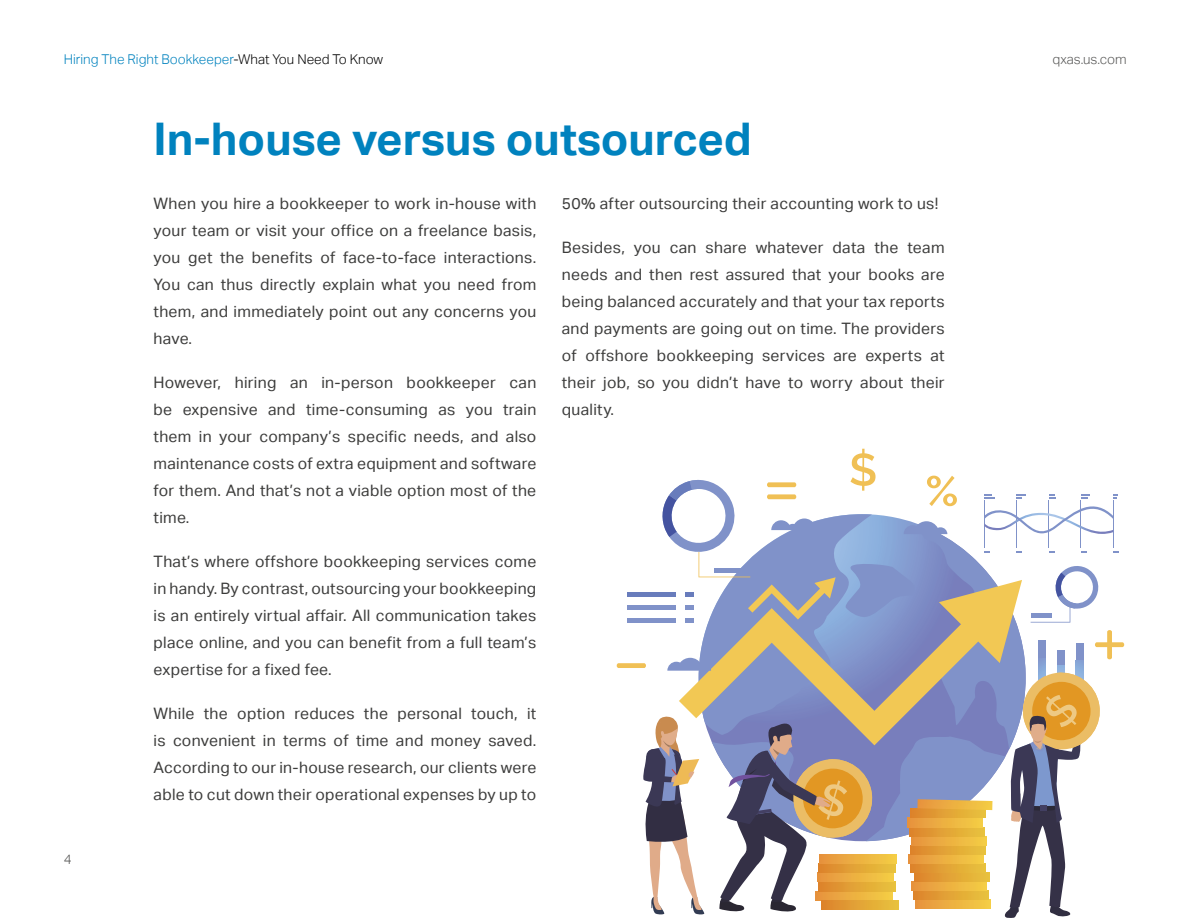
<style>
.page{position:relative;width:1188px;height:918px;background:#fff}
.page>*{position:absolute;margin:0;border:0;box-sizing:border-box;transform-origin:0 0}
.t1{font:700 45px "Aktiv Grotesk";color:#0082be}
.t2{font:15.75px/27px "Aktiv Grotesk";letter-spacing:.02em;color:#3c3c3b;text-align:justify}
.t3{font:300 13.5px "Aktiv Grotesk";color:#0082be}
.t4{font:300 13.5px "Aktiv Grotesk";color:#575756}
.s1{color:#000}
</style>
<div class="page">
<div style="left:628px;top:592px;width:48px;height:5px;background:#687cbc"></div>
<div style="left:628px;top:605px;width:48px;height:5px;background:#8092c9"></div>
<div style="left:628px;top:618px;width:48px;height:5px;background:#8092c9"></div>
<div style="left:1095px;top:642px;width:29px;height:5px;background:#f0c055;border-radius:2px"></div>
<div style="left:617px;top:663px;width:29px;height:5px;background:#f0c055;border-radius:2px"></div>
<svg style="left:642px;top:449px;width:477px;height:469px"></svg>
<p class="t3" style="left:64px;top:51px;width:321px">Hiring The Right Bookkeeper<span class="s1">-What You Need To Know</span></p>
<p class="t4" style="left:1052px;top:51px;width:76px">qxas.us.com</p>
<h1 class="t1" style="left:154px;top:114px;width:600px">In-house versus outsourced</h1>
<p class="t4" style="left:64px;top:851px;width:9px">4</p>
<p class="t2" style="left:154px;top:190px;width:384px">When you hire a bookkeeper to work in-house with your team or visit your office on a freelance basis, you get the benefits of face-to-face interactions.<br>You can thus directly explain what you need from them, and immediately point out any concerns you have.</p>
<p class="t2" style="left:154px;top:369px;width:384px">However, hiring an in-person bookkeeper can be expensive and time-consuming as you train them in your company’s specific needs, and also maintenance costs of extra equipment and software for them. And that’s not a viable option most of the time.</p>
<p class="t2" style="left:154px;top:548px;width:384px">That’s where offshore bookkeeping services come in handy. By contrast, outsourcing your bookkeeping is an entirely virtual affair. All communication takes place online, and you can benefit from a full team’s expertise for a fixed fee.</p>
<p class="t2" style="left:154px;top:700px;width:384px">While the option reduces the personal touch, it is convenient in terms of time and money saved.<br>According to our in-house research, our clients were able to cut down their operational expenses by up to</p>
<p class="t2" style="left:562px;top:190px;width:378px">50% after outsourcing their accounting work to us!</p>
<p class="t2" style="left:562px;top:234px;width:384px">Besides, you can share whatever data the team needs and then rest assured that your books are being balanced accurately and that your tax reports and payments are going out on time. The providers of offshore bookkeeping services are experts at their job, so you didn’t have to worry about their quality.</p>
</div>
